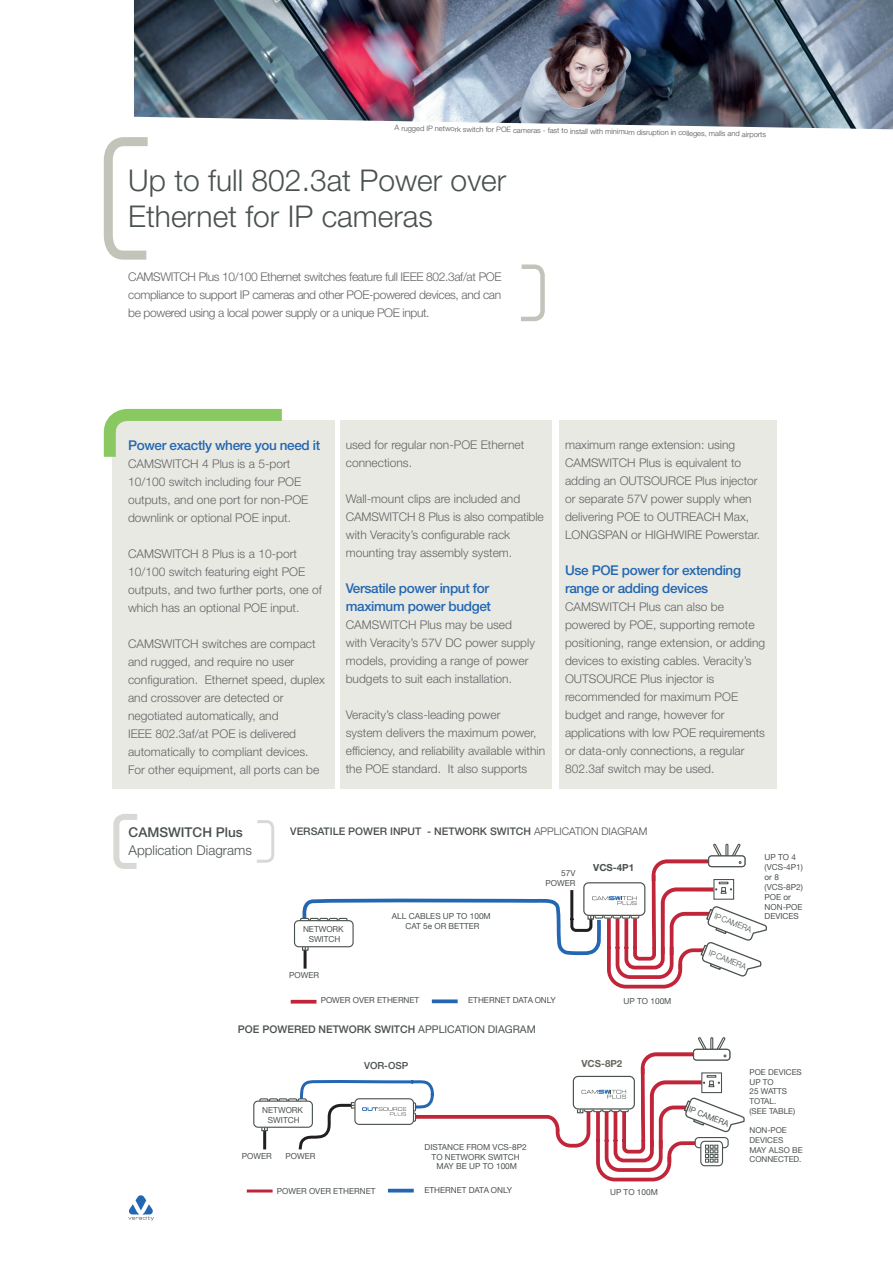
<style>
.page{position:relative;width:893px;height:1263px;background:#fff}
.page>*{position:absolute;margin:0;border:0;box-sizing:border-box;transform-origin:0 0}
.t1{font:300 30px/36px "Helvetica Neue LT Std";color:#4a524d}
.t2{font:500 13.5px/18px "Helvetica Neue LT Std";letter-spacing:-.025em;color:#2367b2}
.t3{font:300 13.5px "Helvetica Neue LT Std";color:#4a524d}
.t4{font:500 13.5px "Helvetica Neue LT Std";color:#4a524d}
.t5{font:300 12px/18px "Helvetica Neue LT Std";color:#636366}
.t6{font:500 10.5px "Helvetica Neue LT Std";color:#4a524d}
.t7{font:500 10.5px "Helvetica Neue";color:#4a524d}
.t8{font:700 9.75px "Helvetica Neue LT Std";color:#64675e}
.t9{font:500 9.75px "Helvetica Neue LT Std";color:#4a524d}
.t10{font:700 9.75px "Helvetica Neue LT Std";color:#4a524d}
.t11{font:8.25px/9.9px "Helvetica Neue";color:#4a524d;text-align:center}
.t12{font:300 8.25px "Helvetica Neue";color:#4a524d;scale:.96 1}
.t13{font:8.25px "Helvetica Neue";color:#4a524d;scale:.96 1}
.t14{font:8.1px/9.8px "Helvetica Neue";color:#4a524d}
.t15{font:300 7.5px "Helvetica Neue LT Std";color:#4a524d}
.s1{font-family:"Helvetica Neue";font-weight:300}
.s2{font-weight:400}
</style>
<div class="page">
<div style="left:559px;top:420px;width:218px;height:368px;background:#e6e7e0"></div>
<div style="left:112px;top:420px;width:222px;height:368px;background:#e6e7e0"></div>
<svg style="left:128px;top:1195px;width:26px;height:25px"></svg>
<svg style="left:103px;top:137px;width:45px;height:123px"></svg>
<svg style="left:521px;top:264px;width:24px;height:58px"></svg>
<svg style="left:103px;top:408px;width:179px;height:49px"></svg>
<svg style="left:257px;top:820px;width:18px;height:43px"></svg>
<svg style="left:113px;top:814px;width:25px;height:55px"></svg>
<img style="left:134px;top:0;width:759px;height:129px">
<div style="left:253px;top:1100px;width:60px;height:28px;border:1px solid #4a524d;border-radius:4px"></div>
<svg style="left:259px;top:1037px;width:486px;height:145px"></svg>
<hr style="left:388px;top:1189px;width:26px;height:3px;background:#2367b2">
<hr style="left:247px;top:1189px;width:26px;height:3px;background:#c02539">
<svg style="left:301px;top:420px;width:302px;height:537px"></svg>
<hr style="left:304px;top:950px;width:3px;height:19px;background:#231f20">
<svg style="left:432px;top:999px;width:26px;height:4px"></svg>
<hr style="left:291px;top:1000px;width:25px;height:3px;background:#c02539">
<div style="left:294px;top:921px;width:59px;height:26px;background:#fff;border-radius:4px"></div>
<div style="left:294px;top:920px;width:60px;height:27px;border:1px solid #4a524d;border-radius:4px"></div>
<svg style="left:299px;top:917px;width:49px;height:34px"></svg>
<svg style="left:569px;top:843px;width:198px;height:146px"></svg>
<p class="t15" style="left:395px;top:123px;width:373px;rotate:1deg">A rugged IP network switch for POE cameras - fast to install with minimum disruption in colleges, malls and airports</p>
<h1 class="t1" style="left:128px;top:162px;width:379px">Up to full 802.3at Power over<br>Ethernet for IP cameras</h1>
<p class="t5" style="left:128px;top:268px;width:375px;text-align:justify">CAMSWITCH Plus 10/100 Ethernet switches feature full IEEE 802.3af/at POE compliance to support IP cameras and other POE-powered devices, and can be powered using a local power supply or a unique POE input.</p>
<p class="t2" style="left:128px;top:436px;width:194px">Power exactly where you need it</p>
<p class="t5" style="left:128px;top:454px;width:182px">CAMSWITCH 4 Plus is a 5-port<br>10/100 switch including four POE outputs, and one port for non-POE downlink or optional POE input.</p>
<p class="t5" style="left:128px;top:544px;width:195px">CAMSWITCH 8 Plus is a 10-port 10/100 switch featuring eight POE outputs, and two further ports, one of which has an optional POE input.</p>
<p class="t5" style="left:128px;top:634px;width:198px">CAMSWITCH switches are compact and rugged, and require no user configuration. Ethernet speed, duplex and crossover are detected or negotiated automatically, and<br>IEEE 802.3af/at POE is delivered automatically to compliant devices.<br>For other equipment, all ports can be</p>
<p class="t5" style="left:346px;top:435px;width:180px">used for regular non-POE Ethernet connections.</p>
<p class="t5" style="left:346px;top:489px;width:199px">Wall-mount clips are included and CAMSWITCH 8 Plus is also compatible with Veracity’s configurable rack mounting tray assembly system.</p>
<p class="t2" style="left:346px;top:579px;width:147px">Versatile power input for maximum power budget</p>
<p class="t5" style="left:346px;top:615px;width:191px">CAMSWITCH Plus may be used with Veracity’s 57V DC power supply models, providing a range of power budgets to suit each installation.</p>
<p class="t5" style="left:346px;top:705px;width:201px">Veracity’s class-leading power<br>system delivers the maximum power, efficiency, and reliability available within the POE standard. It also supports</p>
<p class="t5" style="left:565px;top:435px;width:197px">maximum range extension: using<br>CAMSWITCH Plus is equivalent to adding an OUTSOURCE Plus injector or separate 57V power supply when delivering POE to OUTREACH Max,<br>LONGSPAN or HIGHWIRE Powerstar.</p>
<p class="t2" style="left:565px;top:561px;width:178px">Use POE power for extending range or adding devices</p>
<p class="t5" style="left:565px;top:597px;width:202px">CAMSWITCH Plus can also be powered by POE, supporting remote positioning, range extension, or adding devices to existing cables. Veracity’s OUTSOURCE Plus injector is recommended for maximum POE budget and range, however for applications with low POE requirements or data-only connections, a regular 802.3af switch may be used.</p>
<p class="t4" style="left:129px;top:824px;width:116px">CAMSWITCH Plus</p>
<p class="t3" style="left:129px;top:842px;width:125px">Application Diagrams</p>
<p class="t6" style="left:290px;top:825px;width:359px">VERSATILE POWER INPUT - NETWORK SWITCH <span class="s1">APPLICATION DIAGRAM</span></p>
<p class="t11" style="left:303px;top:925px;width:42px">NETWORK<br>SWITCH</p>
<p class="t11" style="left:289px;top:971px;width:31px">POWER</p>
<p class="t11" style="left:392px;top:912px;width:100px">ALL CABLES UP TO 100M<br>CAT 5e OR BETTER</p>
<p class="t11" style="left:545px;top:869px;width:31px;text-align:right">57V<br>POWER</p>
<p class="t11" style="left:321px;top:996px;width:100px">POWER OVER ETHERNET</p>
<p class="t11" style="left:468px;top:996px;width:89px">ETHERNET DATA ONLY</p>
<p class="t10" style="left:593px;top:861px;width:43px">VCS-4P1</p>
<p class="t11" style="left:624px;top:996px;width:49px">UP TO 100M</p>
<p class="t7" style="left:238px;top:1021px;width:299px">POE POWERED NETWORK SWITCH <span class="s2">APPLICATION DIAGRAM</span></p>
<p class="t11" style="left:262px;top:1105px;width:42px">NETWORK<br>SWITCH</p>
<p class="t11" style="left:242px;top:1151px;width:31px">POWER</p>
<p class="t11" style="left:285px;top:1151px;width:31px">POWER</p>
<p class="t9" style="left:364px;top:1059px;width:46px">VOR-OSP</p>
<p class="t11" style="left:277px;top:1187px;width:100px">POWER OVER ETHERNET</p>
<p class="t11" style="left:425px;top:1142px;width:104px">DISTANCE FROM VCS-8P2<br>TO NETWORK SWITCH<br>MAY BE UP TO 100M</p>
<p class="t11" style="left:424px;top:1186px;width:89px">ETHERNET DATA ONLY</p>
<p class="t8" style="left:581px;top:1058px;width:43px">VCS-8P2</p>
<p class="t11" style="left:610px;top:1188px;width:49px">UP TO 100M</p>
<p class="t12" style="left:717px;top:909px;width:43px;rotate:21deg">IPCAMERA</p>
<p class="t12" style="left:712px;top:946px;width:43px;rotate:21deg">IPCAMERA</p>
<p class="t11" style="left:765px;top:852px;width:40px;text-align:left">UP TO 4 (VCS-4P1) or 8 (VCS-8P2)<br>POE or<br>NON-POE<br>DEVICES</p>
<p class="t13" style="left:691px;top:1103px;width:46px;rotate:21deg">IP CAMERA</p>
<p class="t14" style="left:749px;top:1067px;width:54px">POE DEVICES<br>UP TO<br>25 WATTS<br>TOTAL.<br>(SEE TABLE)</p>
<p class="t14" style="left:750px;top:1126px;width:55px">NON-POE<br>DEVICES<br>MAY ALSO BE<br>CONNECTED.</p>
</div>
